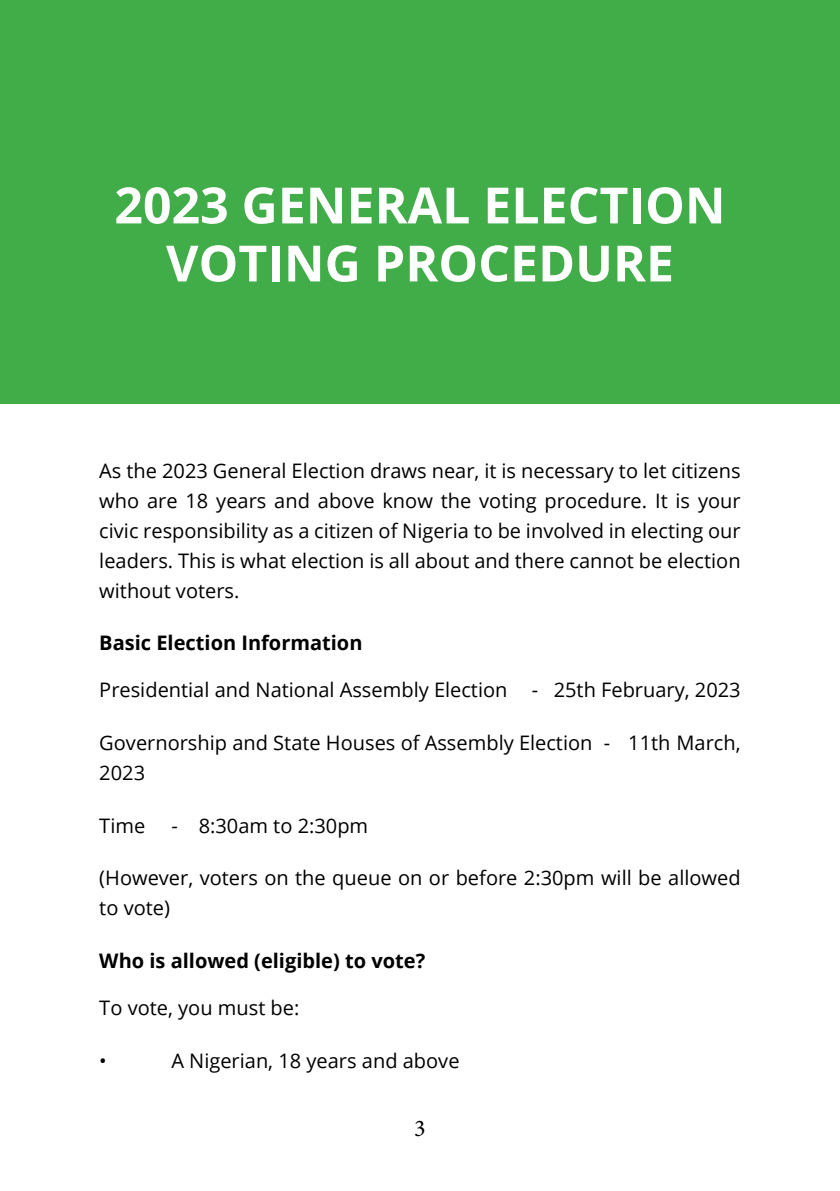
<style>
.page{position:relative;width:840px;height:1191px;background:#fff}
.page>*{position:absolute;margin:0;border:0;box-sizing:border-box;transform-origin:0 0}
.t1{font:700 50px/58px "Open Sans";color:#fff;text-align:center}
.t2{font:24px "Minion Pro";color:#000}
.t3{font:20px/30px "Open Sans";color:#000}
.t4{font:700 20px "Open Sans";color:#000}
</style>
<div class="page">
<div style="left:0;top:0;width:839px;height:403px;background:#41ad49"></div>
<h1 class="t1" style="left:114px;top:175px;width:612px">2023 GENERAL ELECTION<br>VOTING PROCEDURE</h1>
<p class="t3" style="left:99px;top:455px;width:642px;text-align:justify">As the 2023 General Election draws near, it is necessary to let citizens who are 18 years and above know the voting procedure. It is your civic responsibility as a citizen of Nigeria to be involved in electing our leaders. This is what election is all about and there cannot be election without voters.</p>
<p class="t4" style="left:99px;top:629px;width:264px">Basic Election Information</p>
<p class="t3" style="left:99px;top:674px;width:642px">Presidential and National Assembly Election - 25th February, 2023</p>
<p class="t3" style="left:99px;top:727px;width:642px">Governorship and State Houses of Assembly Election - 11th March,<br>2023</p>
<p class="t3" style="left:99px;top:810px;width:47px">Time</p>
<p class="t3" style="left:171px;top:810px;width:198px">- 8:30am to 2:30pm</p>
<p class="t3" style="left:99px;top:862px;width:642px">(However, voters on the queue on or before 2:30pm will be allowed to vote)</p>
<p class="t4" style="left:99px;top:946px;width:327px">Who is allowed (eligible) to vote?</p>
<p class="t3" style="left:99px;top:992px;width:201px">To vote, you must be:</p>
<p class="t3" style="left:99px;top:1045px;width:9px">•</p>
<p class="t3" style="left:171px;top:1045px;width:289px">A Nigerian, 18 years and above</p>
<p class="t2" style="left:414px;top:1112px;width:13px">3</p>
</div>
